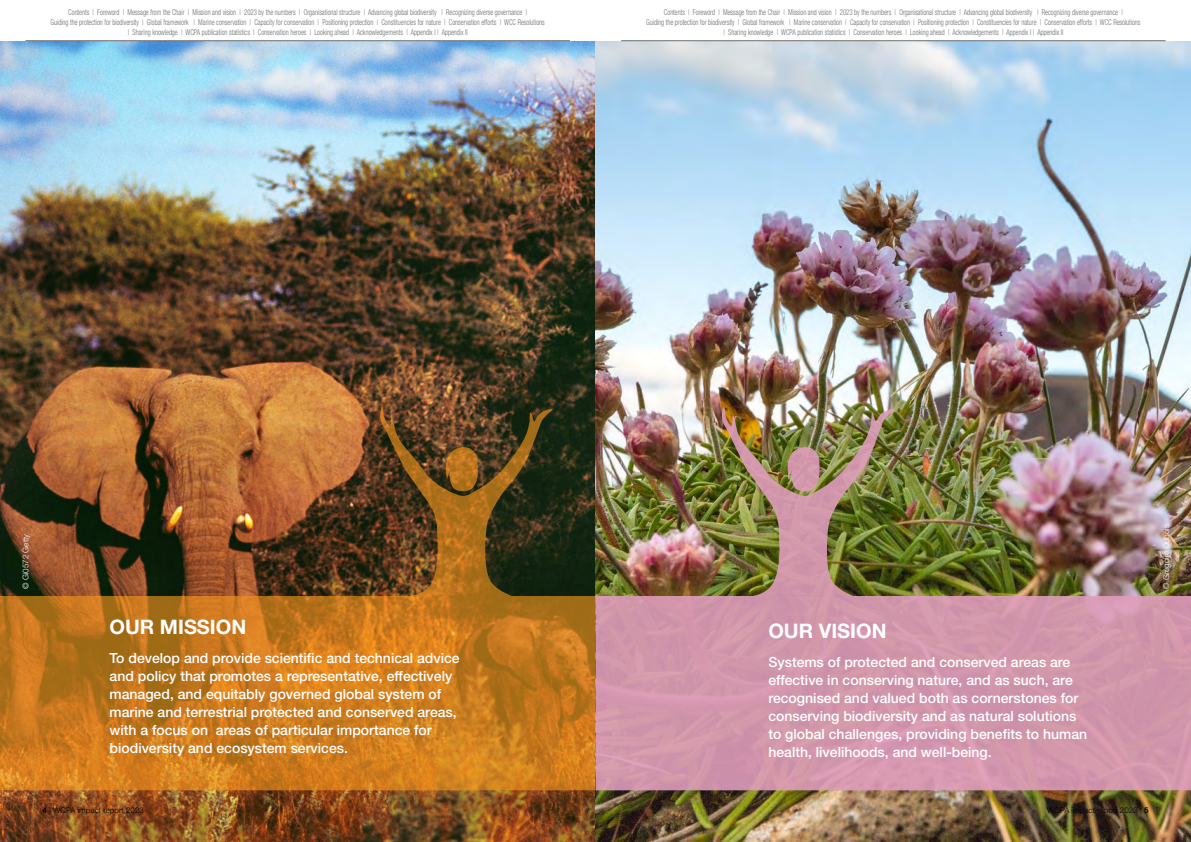
<style>
.page{position:relative;width:1191px;height:842px;background:#fff}
.page>*{position:absolute;margin:0;border:0;box-sizing:border-box;transform-origin:0 0}
.t1{font:700 20px "Helvetica Neue LT Pro";color:#fff}
.t2{font:500 14px/18px "Helvetica Neue LT Pro";color:#fff}
.t3{font:300 condensed 8px/10px "Helvetica Neue LT Pro";color:#6d6e71;text-align:center;scale:.84 1}
.t4{font:300 8px "Helvetica Neue LT Pro";color:#000}
.t5{font:300 8px "Helvetica Neue LT Pro";color:#fff}
.s1{font-weight:700}
</style>
<div class="page">
<img style="left:0;top:41px;width:595px;height:801px">
<svg style="left:0;top:406px;width:595px;height:384px;background:#9c6220"></svg>
<img style="left:595px;top:41px;width:596px;height:801px">
<img style="left:595px;top:406px;width:596px;height:384px">
<hr style="left:621px;top:41px;width:544px;height:1px;background:#6d6e71">
<hr style="left:26px;top:41px;width:544px;height:1px;background:#6d6e71">
<p class="t3" style="left:51px;top:7px;width:590px">Contents | Foreword | Message from the Chair | Mission and vision | 2023 by the numbers | Organisational structure | Advancing global biodiversity | Recognizing diverse governance |<br>Guiding the protection for biodiversity | Global framework | Marine conservation | Capacity for conservation | Positioning protection | Constituencies for nature | Conservation efforts | WCC Resolutions | Sharing knowledge | WCPA publication statistics | Conservation heroes | Looking ahead | Acknowledgements | Appendix I | Appendix II</p>
<p class="t3" style="left:646px;top:7px;width:590px">Contents | Foreword | Message from the Chair | Mission and vision | 2023 by the numbers | Organisational structure | Advancing global biodiversity | Recognizing diverse governance |<br>Guiding the protection for biodiversity | Global framework | Marine conservation | Capacity for conservation | Positioning protection | Constituencies for nature | Conservation efforts | WCC Resolutions | Sharing knowledge | WCPA publication statistics | Conservation heroes | Looking ahead | Acknowledgements | Appendix I | Appendix II</p>
<p class="t5" style="left:21px;top:589px;width:56px;rotate:-90deg">© Gi0572 Getty</p>
<p class="t5" style="left:1161px;top:589px;width:66px;rotate:-90deg">© Gregoire Dubois</p>
<h1 class="t1" style="left:110px;top:614px;width:138px">OUR MISSION</h1>
<p class="t2" style="left:110px;top:649px;width:352px">To develop and provide scientific and technical advice and policy that promotes a representative, effectively managed, and equitably governed global system of marine and terrestrial protected and conserved areas, with a focus on areas of particular importance for biodiversity and ecosystem services.</p>
<h1 class="t1" style="left:768px;top:618px;width:120px">OUR VISION</h1>
<p class="t2" style="left:768px;top:653px;width:320px">Systems of protected and conserved areas are effective in conserving nature, and as such, are recognised and valued both as cornerstones for conserving biodiversity and as natural solutions to global challenges, providing benefits to human health, livelihoods, and well-being.</p>
<p class="t4" style="left:43px;top:805px;width:103px"><span class="s1">4</span> | WCPA impact report 2023</p>
<p class="t4" style="left:1047px;top:805px;width:103px">WCPA impact report 2023 | <span class="s1">5</span></p>
</div>
